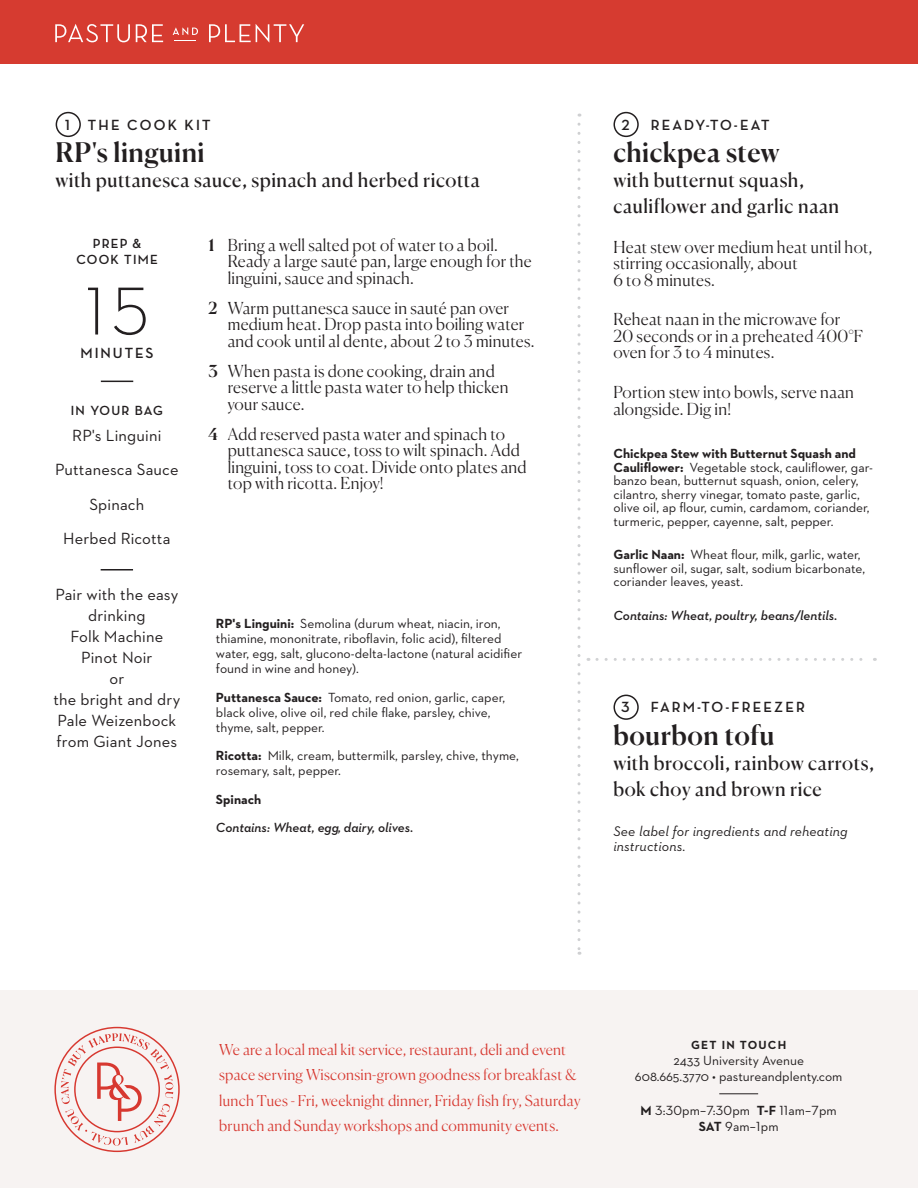
<style>
.page{position:relative;width:918px;height:1188px;background:#fff}
.page>*{position:absolute;margin:0;border:0;box-sizing:border-box;transform-origin:0 0}
.t1{font:300 69px "Neutraface 2 Text";color:#231f20}
.t2{font:500 27px "Canela";letter-spacing:.015em;color:#231f20}
.t3{font:19.5px/25.5px "Canela";letter-spacing:.025em;color:#231f20}
.t4{font:300 16.5px/16.5px "Canela";letter-spacing:.015em;color:#231f20}
.List_of_Ingredients{font:16.5px/21px "Neutraface 2 Text";letter-spacing:.01em;color:#231f20;text-align:center}
.t5{font:300 15px/25.5px "Canela";letter-spacing:.015em;color:#d73830}
.t6{font:700 15px "Neutraface Display";letter-spacing:.145em;color:#231f20}
.t7{font:italic 14.25px/15px "Neutraface 2 Text";letter-spacing:.01em;color:#231f20}
.t8{font:13.5px/13.5px "Neutraface 2 Text";color:#231f20}
.t9{font:italic 600 13.5px "Neutraface 2 Text";color:#231f20}
.List_of_Ingredients-2{font:700 13.5px/16.2px "Neutraface Display";letter-spacing:.09em;color:#231f20;text-align:center}
.t10{font:700 13.5px "Neutraface 2 Text";color:#231f20}
.t11{font:700 12px "Neutraface 2 Text";letter-spacing:.1em;color:#231f20}
.s1{font-weight:500}
.s2{font-weight:700}
</style>
<div class="page">
<div style="left:0;top:991px;width:918px;height:197px;background:#f7f3f2"></div>
<div style="left:0;top:0;width:918px;height:64px;background:#d63b30"></div>
<svg style="left:55px;top:24px;width:75px;height:18px"></svg>
<svg style="left:136px;top:24px;width:27px;height:18px"></svg>
<svg style="left:173px;top:27px;width:25px;height:14px"></svg>
<svg style="left:209px;top:24px;width:95px;height:19px"></svg>
<svg style="left:54px;top:1027px;width:126px;height:125px"></svg>
<hr style="left:719px;top:1093px;width:39px;height:1px;background:#231f20">
<div style="left:56px;top:112px;width:25px;height:25px;border:2px solid #231f20;border-radius:50%"></div>
<svg style="left:597px;top:658px;width:278px;height:3px"></svg>
<div style="left:614px;top:112px;width:25px;height:25px;border:2px solid #231f20;border-radius:50%"></div>
<div style="left:614px;top:695px;width:25px;height:25px;border:2px solid #231f20;border-radius:50%"></div>
<svg style="left:578px;top:124px;width:2px;height:831px"></svg>
<hr style="left:101px;top:381px;width:32px;height:1px;background:#231f20">
<hr style="left:101px;top:569px;width:32px;height:2px;background:#231f20">
<p class="t6" style="left:65px;top:116px;width:6px">1</p>
<p class="t6" style="left:88px;top:116px;width:124px">THE COOK KIT</p>
<p class="t2" style="left:56px;top:131px;width:150px">RP's linguini</p>
<p class="t3" style="left:56px;top:166px;width:426px">with puttanesca sauce, spinach and herbed ricotta</p>
<p class="List_of_Ingredients-2" style="left:76px;top:236px;width:83px">PREP &amp;<br>COOK TIME</p>
<p class="t1" style="left:85px;top:268px;width:65px">15</p>
<p class="t6" style="left:81px;top:344px;width:75px">MINUTES</p>
<p class="List_of_Ingredients-2" style="left:71px;top:403px;width:94px">IN YOUR BAG</p>
<p class="List_of_Ingredients" style="left:72px;top:424px;width:91px">RP's Linguini</p>
<p class="List_of_Ingredients" style="left:55px;top:459px;width:125px">Puttanesca Sauce</p>
<p class="List_of_Ingredients" style="left:89px;top:493px;width:57px">Spinach</p>
<p class="List_of_Ingredients" style="left:63px;top:528px;width:109px">Herbed Ricotta</p>
<p class="List_of_Ingredients" style="left:53px;top:583px;width:128px">Pair with the easy drinking<br>Folk Machine<br>Pinot Noir<br>or<br>the bright and dry<br>Pale Weizenbock from Giant Jones</p>
<p class="t4" style="left:228px;top:235px;width:306px;text-indent:-19px"><span class="s1">1</span> Bring a well salted pot of water to a boil.<br>Ready a large sauté pan, large enough for the linguini, sauce and spinach.</p>
<p class="t4" style="left:228px;top:298px;width:308px;text-indent:-19px"><span class="s1">2</span> Warm puttanesca sauce in sauté pan over medium heat. Drop pasta into boiling water and cook until al dente, about 2 to 3 minutes.</p>
<p class="t4" style="left:228px;top:361px;width:282px;text-indent:-19px"><span class="s1">3</span> When pasta is done cooking, drain and reserve a little pasta water to help thicken your sauce.</p>
<p class="t4" style="left:228px;top:424px;width:300px;text-indent:-19px"><span class="s1">4</span> Add reserved pasta water and spinach to puttanesca sauce, toss to wilt spinach. Add linguini, toss to coat. Divide onto plates and top with ricotta. Enjoy!</p>
<p class="t8" style="left:216px;top:616px;width:308px;line-height:15px"><span class="s2">RP's Linguini:</span> Semolina (durum wheat, niacin, iron, thiamine, mononitrate, riboflavin, folic acid), filtered water, egg, salt, glucono-delta-lactone (natural acidifier found in wine and honey).</p>
<p class="t8" style="left:216px;top:689px;width:291px;line-height:15px"><span class="s2">Puttanesca Sauce:</span> Tomato, red onion, garlic, caper, black olive, olive oil, red chile flake, parsley, chive, thyme, salt, pepper.</p>
<p class="t8" style="left:216px;top:748px;width:304px;line-height:15px"><span class="s2">Ricotta:</span> Milk, cream, buttermilk, parsley, chive, thyme, rosemary, salt, pepper.</p>
<p class="t10" style="left:216px;top:790px;width:47px">Spinach</p>
<p class="t9" style="left:216px;top:819px;width:199px">Contains: Wheat, egg, dairy, olives.</p>
<p class="t6" style="left:621px;top:116px;width:10px">2</p>
<p class="t6" style="left:651px;top:116px;width:120px">READY-TO-EAT</p>
<p class="t2" style="left:614px;top:131px;width:168px">chickpea stew</p>
<p class="t3" style="left:614px;top:166px;width:227px">with butternut squash, cauliflower and garlic naan</p>
<p class="t4" style="left:614px;top:237px;width:260px">Heat stew over medium heat until hot, stirring occasionally, about<br>6 to 8 minutes.</p>
<p class="t4" style="left:614px;top:310px;width:251px">Reheat naan in the microwave for<br>20 seconds or in a preheated 400°F oven for 3 to 4 minutes.</p>
<p class="t4" style="left:614px;top:383px;width:242px">Portion stew into bowls, serve naan alongside. Dig in!</p>
<p class="t8" style="left:614px;top:447px;width:261px"><span class="s2">Chickpea Stew with Butternut Squash and Cauliflower:</span> Vegetable stock, cauliflower, gar&shy;banzo bean, butternut squash, onion, celery, cilantro, sherry vinegar, tomato paste, garlic, olive oil, ap flour, cumin, cardamom, coriander, turmeric, pepper, cayenne, salt, pepper.</p>
<p class="t8" style="left:614px;top:548px;width:253px"><span class="s2">Garlic Naan:</span> Wheat flour, milk, garlic, water, sunflower oil, sugar, salt, sodium bicarbonate, coriander leaves, yeast.</p>
<p class="t9" style="left:614px;top:607px;width:225px">Contains: Wheat, poultry, beans/lentils.</p>
<p class="t6" style="left:621px;top:699px;width:10px">3</p>
<p class="t6" style="left:651px;top:699px;width:156px">FARM-TO-FREEZER</p>
<p class="t2" style="left:614px;top:714px;width:163px">bourbon tofu</p>
<p class="t3" style="left:614px;top:749px;width:262px">with broccoli, rainbow carrots, bok choy and brown rice</p>
<p class="t7" style="left:614px;top:824px;width:236px">See label for ingredients and reheating instructions.</p>
<p class="t5" style="left:219px;top:1035px;width:363px">We are a local meal kit service, restaurant, deli and event space serving Wisconsin-grown goodness for breakfast &amp; lunch Tues - Fri, weeknight dinner, Friday fish fry, Saturday brunch and Sunday workshops and community events.</p>
<p class="t11" style="left:691px;top:1037px;width:97px">GET IN TOUCH</p>
<p class="t8" style="left:673px;top:1053px;width:132px">2433 University Avenue</p>
<p class="t8" style="left:635px;top:1069px;width:209px">608.665.3770 • pastureandplenty.com</p>
<p class="t8" style="left:641px;top:1104px;width:198px"><span class="s2">M</span> 3:30pm–7:30pm <span class="s2">T-F</span> 11am–7pm</p>
<p class="t8" style="left:699px;top:1120px;width:81px"><span class="s2">SAT</span> 9am–1pm</p>
</div>
